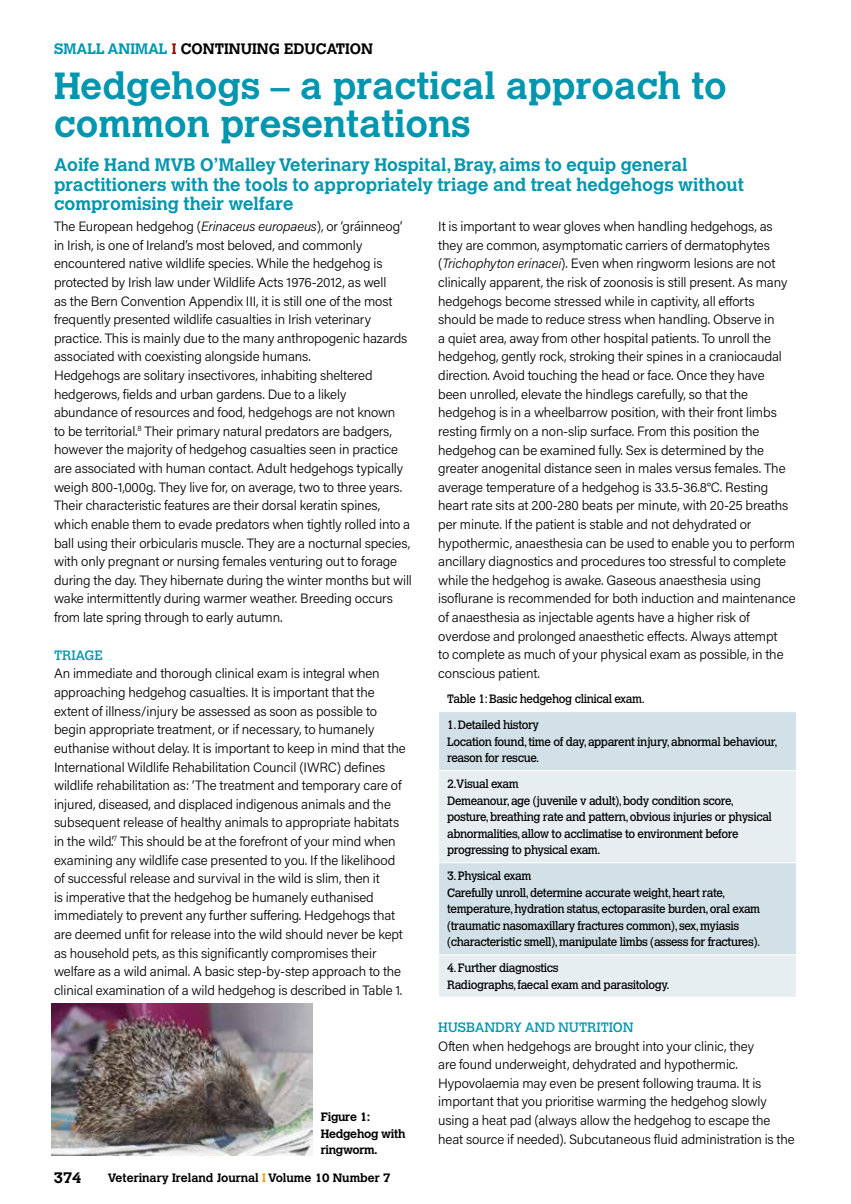
<style>
.page{position:relative;width:851px;height:1204px;background:#fff}
.page>*{position:absolute;margin:0;border:0;box-sizing:border-box;transform-origin:0 0}
.t1{font:700 37.5px/37.5px "Calvert";color:#0096af}
.t2{font:700 18px/19.5px "Calvert";color:#0096af}
.t3{font:700 15px "Calvert";color:#000}
.t4{font:300 13.5px/18.6px "Acumin Pro";letter-spacing:-.01em;color:#000}
.t5{font:13.5px "Calvert";letter-spacing:-.01em;color:#0096af}
.t6{font:12px/16.5px "Calvert";letter-spacing:-.035em;color:#000;scale:.95 1}
.t7{font:700 12px "Calvert";color:#000}
.t8{font:700 12px/16.5px "Calvert";letter-spacing:-.025em;color:#000}
.s1{color:#0096af}
.s2{color:#8b0f04}
.s3{font-style:italic}
.s4{color:#f8981d}
</style>
<div class="page">
<div style="left:439px;top:712px;width:357px;height:58px;background:#d2e1e8"></div>
<svg style="left:439px;top:771px;width:357px;height:225px;background:#dee8ed"></svg>
<hr style="left:438px;top:862px;width:358px;height:1px;background:#fff">
<hr style="left:438px;top:954px;width:358px;height:1px;background:#fff">
<img style="left:51px;top:1003px;width:262px;height:152px">
<p class="t3" style="left:54px;top:39px;width:320px"><span class="s1">SMALL ANIMAL</span> <span class="s2">I</span> CONTINUING EDUCATION</p>
<h1 class="t1" style="left:54px;top:67px;width:674px">Hedgehogs – a practical approach to common presentations</h1>
<h2 class="t2" style="left:54px;top:155px;width:691px">Aoife Hand MVB O’Malley Veterinary Hospital, Bray, aims to equip general practitioners with the tools to appropriately triage and treat hedgehogs without compromising their welfare</h2>
<p class="t4" style="left:54px;top:216px;width:359px">The European hedgehog (<span class="s3">Erinaceus europaeus</span>), or ‘gráinneog’ in Irish, is one of Ireland’s most beloved, and commonly encountered native wildlife species. While the hedgehog is protected by Irish law under Wildlife Acts 1976-2012, as well<br>as the Bern Convention Appendix III, it is still one of the most frequently presented wildlife casualties in Irish veterinary practice. This is mainly due to the many anthropogenic hazards associated with coexisting alongside humans.<br>Hedgehogs are solitary insectivores, inhabiting sheltered hedgerows, fields and urban gardens. Due to a likely abundance of resources and food, hedgehogs are not known<br>to be territorial.<sup>8</sup> Their primary natural predators are badgers, however the majority of hedgehog casualties seen in practice are associated with human contact. Adult hedgehogs typically weigh 800-1,000g. They live for, on average, two to three years.<br>Their characteristic features are their dorsal keratin spines, which enable them to evade predators when tightly rolled into a ball using their orbicularis muscle. They are a nocturnal species, with only pregnant or nursing females venturing out to forage during the day. They hibernate during the winter months but will wake intermittently during warmer weather. Breeding occurs from late spring through to early autumn.</p>
<p class="t5" style="left:54px;top:647px;width:50px">TRIAGE</p>
<p class="t4" style="left:54px;top:664px;width:353px">An immediate and thorough clinical exam is integral when approaching hedgehog casualties. It is important that the extent of illness/injury be assessed as soon as possible to begin appropriate treatment, or if necessary, to humanely euthanise without delay. It is important to keep in mind that the International Wildlife Rehabilitation Council (IWRC) defines wildlife rehabilitation as: ‘The treatment and temporary care of injured, diseased, and displaced indigenous animals and the subsequent release of healthy animals to appropriate habitats in the wild’.<sup>7</sup> This should be at the forefront of your mind when examining any wildlife case presented to you. If the likelihood of successful release and survival in the wild is slim, then it<br>is imperative that the hedgehog be humanely euthanised immediately to prevent any further suffering. Hedgehogs that are deemed unfit for release into the wild should never be kept as household pets, as this significantly compromises their welfare as a wild animal. A basic step-by-step approach to the clinical examination of a wild hedgehog is described in Table 1.</p>
<p class="t8" style="left:321px;top:1108px;width:86px">Figure 1:<br>Hedgehog with ringworm.</p>
<p class="t3" style="left:54px;top:1168px;width:29px">374</p>
<p class="t7" style="left:108px;top:1169px;width:284px">Veterinary Ireland Journal <span class="s4">I</span> Volume 10 Number 7</p>
<p class="t4" style="left:438px;top:217px;width:359px">It is important to wear gloves when handling hedgehogs, as they are common, asymptomatic carriers of dermatophytes (<span class="s3">Trichophyton erinacei</span>). Even when ringworm lesions are not clinically apparent, the risk of zoonosis is still present. As many hedgehogs become stressed while in captivity, all efforts should be made to reduce stress when handling. Observe in<br>a quiet area, away from other hospital patients. To unroll the hedgehog, gently rock, stroking their spines in a craniocaudal direction. Avoid touching the head or face. Once they have been unrolled, elevate the hindlegs carefully, so that the hedgehog is in a wheelbarrow position, with their front limbs resting firmly on a non-slip surface. From this position the hedgehog can be examined fully. Sex is determined by the greater anogenital distance seen in males versus females. The average temperature of a hedgehog is 33.5-36.8°C. Resting heart rate sits at 200-280 beats per minute, with 20-25 breaths per minute. If the patient is stable and not dehydrated or hypothermic, anaesthesia can be used to enable you to perform ancillary diagnostics and procedures too stressful to complete while the hedgehog is awake. Gaseous anaesthesia using isoflurane is recommended for both induction and maintenance of anaesthesia as injectable agents have a higher risk of overdose and prolonged anaesthetic effects. Always attempt<br>to complete as much of your physical exam as possible, in the conscious patient.</p>
<p class="t6" style="left:447px;top:690px;width:209px">Table 1: Basic hedgehog clinical exam.</p>
<p class="t6" style="left:447px;top:716px;width:349px">1. Detailed history<br>Location found, time of day, apparent injury, abnormal behaviour, reason for rescue.</p>
<p class="t6" style="left:447px;top:775px;width:343px">2.Visual exam<br>Demeanour, age (juvenile v adult), body condition score, posture, breathing rate and pattern, obvious injuries or physical abnormalities, allow to acclimatise to environment before progressing to physical exam.</p>
<p class="t6" style="left:447px;top:867px;width:331px">3. Physical exam<br>Carefully unroll, determine accurate weight, heart rate, temperature, hydration status, ectoparasite burden, oral exam (traumatic nasomaxillary fractures common), sex, myiasis (characteristic smell), manipulate limbs (assess for fractures).</p>
<p class="t6" style="left:447px;top:959px;width:235px">4. Further diagnostics<br>Radiographs, faecal exam and parasitology.</p>
<p class="t5" style="left:438px;top:1019px;width:197px">HUSBANDRY AND NUTRITION</p>
<p class="t4" style="left:438px;top:1035px;width:358px">Often when hedgehogs are brought into your clinic, they<br>are found underweight, dehydrated and hypothermic.<br>Hypovolaemia may even be present following trauma. It is important that you prioritise warming the hedgehog slowly using a heat pad (always allow the hedgehog to escape the heat source if needed). Subcutaneous fluid administration is the</p>
</div>
